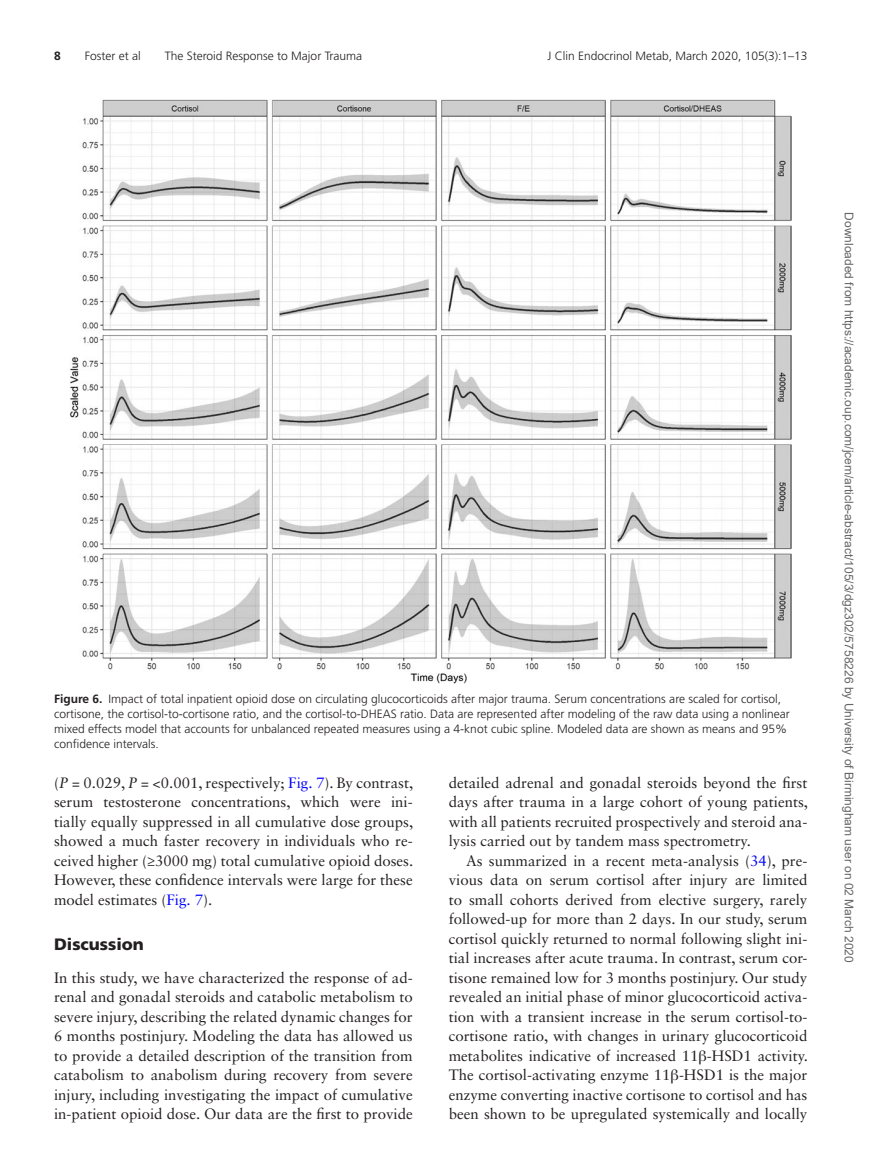
<style>
.page{position:relative;width:878px;height:1175px;background:#fff}
.page>*{position:absolute;margin:0;border:0;box-sizing:border-box;transform-origin:0 0}
.t1{font:900 16.5px "Frutiger LT Std";color:#231f20}
.t2{font:15px/19.5px "Sabon LT Std";color:#231f20;text-align:justify}
.t3{font:300 12px/15px "Frutiger LT Std";color:#231f20}
.t4{font:12px "Arial";color:#666}
.t5{font:700 12px "Frutiger LT Std";color:#231f20}
.s1{font-weight:700}
.s2{font-style:italic}
.s3{color:#00f}
.s4{font-family:"Gandhari Unicode"}
</style>
<div class="page">
<img style="left:70px;top:100px;width:721px;height:584px">
<p class="t5" style="left:54px;top:49px;width:8px">8</p>
<p class="t3" style="left:85px;top:48px;width:57px">Foster et al</p>
<p class="t3" style="left:165px;top:48px;width:199px">The Steroid Response to Major Trauma</p>
<p class="t3" style="left:547px;top:48px;width:261px">J Clin Endocrinol Metab, March 2020, 105(3):1–13</p>
<p class="t3" style="left:54px;top:691px;width:737px"><span class="s1">Figure 6.</span> Impact of total inpatient opioid dose on circulating glucocorticoids after major trauma. Serum concentrations are scaled for cortisol, cortisone, the cortisol-to-cortisone ratio, and the cortisol-to-DHEAS ratio. Data are represented after modeling of the raw data using a nonlinear mixed effects model that accounts for unbalanced repeated measures using a 4-knot cubic spline. Modeled data are shown as means and 95% confidence intervals.</p>
<p class="t2" style="left:54px;top:772px;width:361px">(<span class="s2">P</span> = 0.029, <span class="s2">P</span> = &lt;0.001, respectively; <span class="s3">Fig. 7</span>). By contrast, serum testosterone concentrations, which were ini&shy;tially equally suppressed in all cumulative dose groups, showed a much faster recovery in individuals who re&shy;ceived higher (≥3000 mg) total cumulative opioid doses.<br>However, these confidence intervals were large for these model estimates (<span class="s3">Fig. 7</span>).</p>
<p class="t1" style="left:54px;top:934px;width:91px">Discussion</p>
<p class="t2" style="left:54px;top:967px;width:360px">In this study, we have characterized the response of ad&shy;renal and gonadal steroids and catabolic metabolism to severe injury, describing the related dynamic changes for 6 months postinjury. Modeling the data has allowed us to provide a detailed description of the transition from catabolism to anabolism during recovery from severe injury, including investigating the impact of cumulative in-patient opioid dose. Our data are the first to provide</p>
<p class="t2" style="left:448px;top:772px;width:361px">detailed adrenal and gonadal steroids beyond the first days after trauma in a large cohort of young patients, with all patients recruited prospectively and steroid ana&shy;lysis carried out by tandem mass spectrometry.</p>
<p class="t2" style="left:448px;top:850px;width:361px;text-indent:17px">As summarized in a recent meta-analysis (<span class="s3">34</span>), pre&shy;vious data on serum cortisol after injury are limited to small cohorts derived from elective surgery, rarely followed-up for more than 2 days. In our study, serum cortisol quickly returned to normal following slight ini&shy;tial increases after acute trauma. In contrast, serum cor&shy;tisone remained low for 3 months postinjury. Our study revealed an initial phase of minor glucocorticoid activa&shy;tion with a transient increase in the serum cortisol-to&shy;cortisone ratio, with changes in urinary glucocorticoid metabolites indicative of increased 11<span class="s4">β</span>-HSD1 activity.<br>The cortisol-activating enzyme 11<span class="s4">β</span>-HSD1 is the major enzyme converting inactive cortisone to cortisol and has been shown to be upregulated systemically and locally</p>
<p class="t4" style="left:853px;top:212px;width:751px;rotate:90deg">Downloaded from https://academic.oup.com/jcem/article-abstract/105/3/dgz302/5758226 by University of Birmingham user on 02 March 2020</p>
</div>
